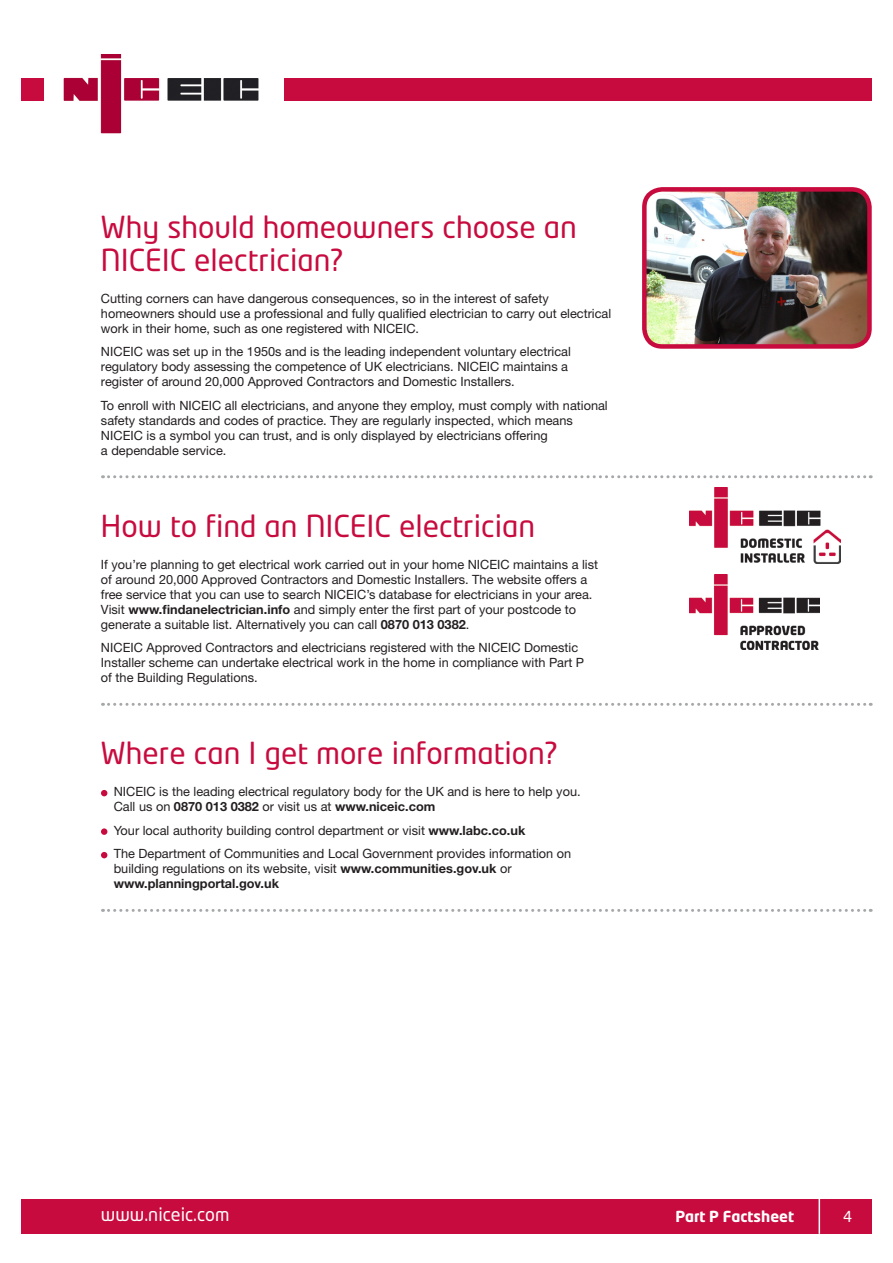
<style>
.page{position:relative;width:893px;height:1263px;background:#fff}
.page>*{position:absolute;margin:0;border:0;box-sizing:border-box;transform-origin:0 0}
.t1{font:30px/33px "Neo Tech";color:#c80b3e}
.t2{font:18px "Neo Tech";color:#fff}
.t3{font:700 15px "Neo Tech";color:#fff}
.t4{font:15px "Neo Tech";color:#fff}
.t5{font:12.75px/15px "Helvetica Neue LT Std";color:#231f20}
.s1{font-weight:700}
</style>
<div class="page">
<svg style="left:102px;top:475px;width:769px;height:3px"></svg>
<svg style="left:102px;top:703px;width:769px;height:3px"></svg>
<svg style="left:101px;top:790px;width:6px;height:6px"></svg>
<div style="left:101px;top:828px;width:6px;height:7px;background:#c80b3e;border-radius:50%"></div>
<svg style="left:101px;top:852px;width:6px;height:6px"></svg>
<svg style="left:102px;top:909px;width:769px;height:3px"></svg>
<img style="left:64px;top:54px;width:195px;height:80px">
<div style="left:284px;top:78px;width:588px;height:23px;background:#c80b3e"></div>
<div style="left:21px;top:78px;width:23px;height:23px;background:#c80b3e"></div>
<div style="left:21px;top:1199px;width:851px;height:34px;background:#c80b3e"></div>
<hr style="left:819px;top:1198px;width:1px;height:36px;background:#fff">
<img style="left:647px;top:192px;width:220px;height:152px">
<div style="left:642px;top:187px;width:230px;height:162px;border:4px solid #c80b3e;border-radius:18px"></div>
<img style="left:690px;top:487px;width:150px;height:77px">
<img style="left:690px;top:575px;width:130px;height:74px">
<p class="t1" style="left:101px;top:212px;width:477px">Why should homeowners choose an<br>NICEIC electrician?</p>
<p class="t5" style="left:101px;top:290px;width:512px">Cutting corners can have dangerous consequences, so in the interest of safety homeowners should use a professional and fully qualified electrician to carry out electrical work in their home, such as one registered with NICEIC.</p>
<p class="t5" style="left:101px;top:344px;width:471px">NICEIC was set up in the 1950s and is the leading independent voluntary electrical regulatory body assessing the competence of UK electricians. NICEIC maintains a register of around 20,000 Approved Contractors and Domestic Installers.</p>
<p class="t5" style="left:101px;top:398px;width:508px">To enroll with NICEIC all electricians, and anyone they employ, must comply with national safety standards and codes of practice. They are regularly inspected, which means NICEIC is a symbol you can trust, and is only displayed by electricians offering<br>a dependable service.</p>
<p class="t1" style="left:101px;top:511px;width:436px">How to find an NICEIC electrician</p>
<p class="t5" style="left:101px;top:557px;width:499px">If you’re planning to get electrical work carried out in your home NICEIC maintains a list of around 20,000 Approved Contractors and Domestic Installers. The website offers a free service that you can use to search NICEIC’s database for electricians in your area.<br>Visit <span class="s1">www.findanelectrician.info</span> and simply enter the first part of your postcode to generate a suitable list. Alternatively you can call <span class="s1">0870 013 0382</span>.</p>
<p class="t5" style="left:101px;top:640px;width:485px">NICEIC Approved Contractors and electricians registered with the NICEIC Domestic<br>Installer scheme can undertake electrical work in the home in compliance with Part P of the Building Regulations.</p>
<p class="t1" style="left:101px;top:738px;width:459px">Where can I get more information?</p>
<p class="t5" style="left:114px;top:784px;width:468px">NICEIC is the leading electrical regulatory body for the UK and is here to help you.<br>Call us on <span class="s1">0870 013 0382</span> or visit us at <span class="s1">www.niceic.com</span></p>
<p class="t5" style="left:114px;top:823px;width:413px">Your local authority building control department or visit <span class="s1">www.labc.co.uk</span></p>
<p class="t5" style="left:114px;top:846px;width:459px">The Department of Communities and Local Government provides information on building regulations on its website, visit <span class="s1">www.communities.gov.uk</span> or <span class="s1">www.planningportal.gov.uk</span></p>
<p class="t2" style="left:101px;top:1206px;width:130px">www.niceic.com</p>
<p class="t3" style="left:675px;top:1210px;width:120px">Part P Factsheet</p>
<p class="t4" style="left:843px;top:1209px;width:11px">4</p>
</div>
